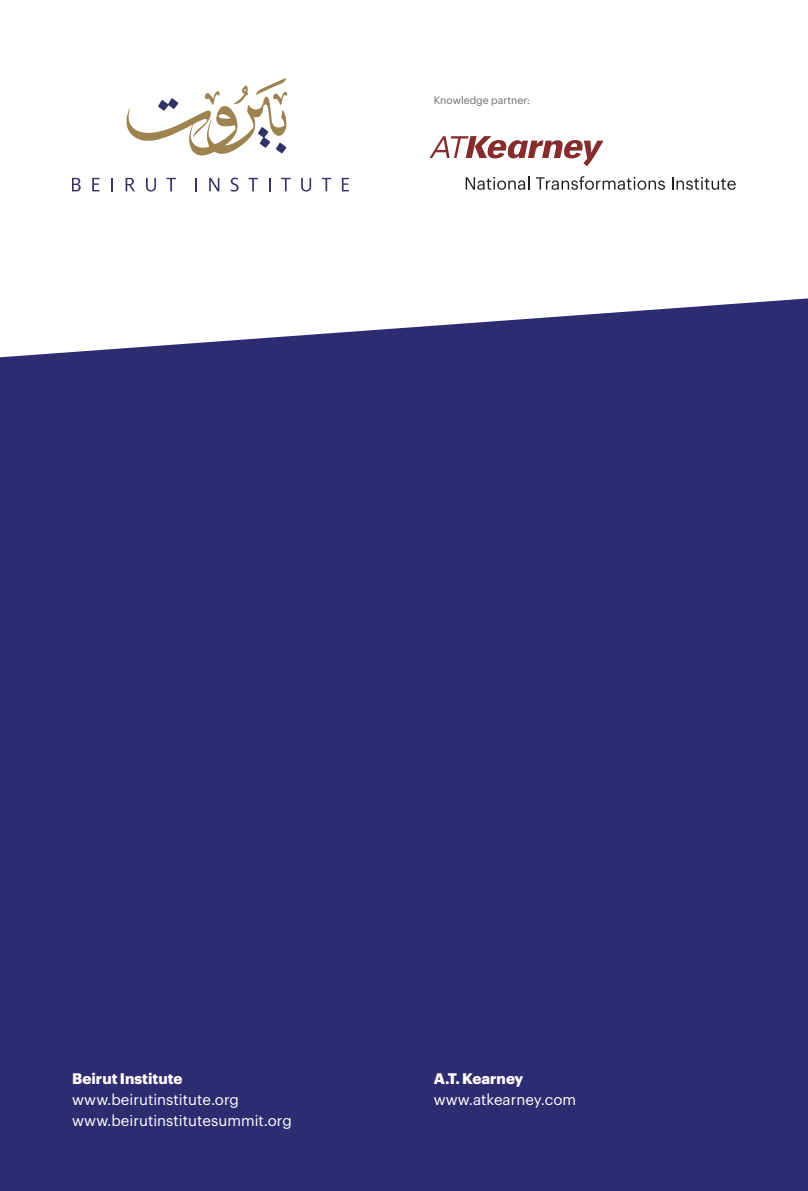
<style>
.page{position:relative;width:808px;height:1191px;background:#fff}
.page>*{position:absolute;margin:0;border:0;box-sizing:border-box;transform-origin:0 0}
.main_text{font:15px "Graphik";letter-spacing:.005em;color:#fff}
.main_text-2{font:700 15px "Graphik";color:#fff}
.t1{font:10.5px "Graphik";color:#6c6d70}
</style>
<div class="page">
<div style="left:0;top:298px;width:808px;height:893px;background:#2e2c70"></div>
<svg style="left:72px;top:178px;width:9px;height:13px"></svg>
<svg style="left:92px;top:178px;width:8px;height:13px"></svg>
<svg style="left:111px;top:178px;width:2px;height:13px"></svg>
<svg style="left:126px;top:178px;width:9px;height:13px"></svg>
<svg style="left:146px;top:178px;width:10px;height:13px"></svg>
<svg style="left:167px;top:178px;width:9px;height:13px"></svg>
<svg style="left:195px;top:178px;width:2px;height:13px"></svg>
<svg style="left:209px;top:178px;width:10px;height:13px"></svg>
<svg style="left:231px;top:178px;width:8px;height:13px"></svg>
<svg style="left:248px;top:178px;width:10px;height:13px"></svg>
<svg style="left:269px;top:178px;width:1px;height:13px"></svg>
<svg style="left:281px;top:178px;width:10px;height:13px"></svg>
<svg style="left:301px;top:178px;width:10px;height:13px"></svg>
<svg style="left:322px;top:178px;width:9px;height:13px"></svg>
<svg style="left:342px;top:178px;width:7px;height:13px"></svg>
<svg style="left:126px;top:78px;width:162px;height:78px"></svg>
<svg style="left:429px;top:136px;width:174px;height:30px"></svg>
<svg style="left:466px;top:176px;width:63px;height:14px"></svg>
<svg style="left:536px;top:176px;width:129px;height:14px"></svg>
<svg style="left:672px;top:177px;width:64px;height:13px"></svg>
<p class="t1" style="left:434px;top:93px;width:98px">Knowledge partner:</p>
<p class="main_text-2" style="left:72px;top:1067px;width:112px">Beirut Institute</p>
<p class="main_text" style="left:72px;top:1088px;width:168px">www.beirutinstitute.org</p>
<p class="main_text" style="left:72px;top:1109px;width:221px">www.beirutinstitutesummit.org</p>
<p class="main_text-2" style="left:434px;top:1067px;width:91px">A.T. Kearney</p>
<p class="main_text" style="left:434px;top:1088px;width:144px">www.atkearney.com</p>
</div>
